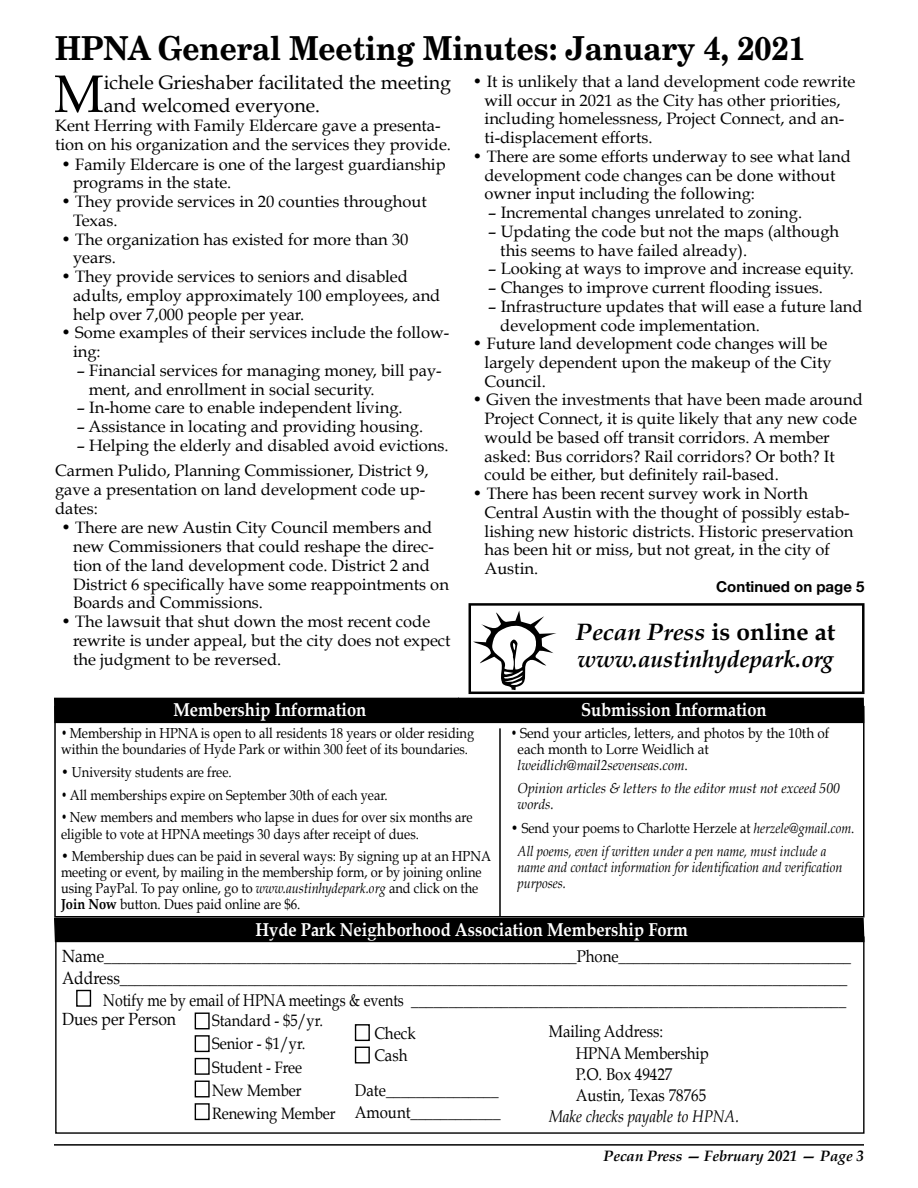
<style>
.page{position:relative;width:918px;height:1188px;background:#fff}
.page>*{position:absolute;margin:0;border:0;box-sizing:border-box;transform-origin:0 0}
.t1{font:52.8px "Book Antiqua";color:#000}
.t2{font:700 33px "New Century Schlbk";color:#000;scale:.9 1}
.t3{font:italic 700 23.7px/26.7px "Book Antiqua";color:#000;scale:1.04 1}
.t4{font:19.5px/23.2px "Book Antiqua";color:#000}
.t5{font:700 18.6px "Book Antiqua";color:#fff;scale:.89 1}
.t6{font:17.7px "Book Antiqua";color:#000;scale:.89 1}
.t7{font:16.95px/22px "Book Antiqua";color:#000;scale:.89 1}
.t8{font:italic 16.95px "Book Antiqua";color:#000;scale:.89 1}
.t9{font:16.5px/18.8px "Book Antiqua";color:#000}
.t10{font:16.5px/23.4px "Book Antiqua";color:#000;scale:.89 1}
.t11{font:italic 700 15px "Book Antiqua";color:#000}
.t12{font:700 15px "Helvetica Neue";color:#000}
.t13{font:14.4px/16px "Book Antiqua";color:#000;scale:.71 1}
.t14{font:14.4px/16px "Book Antiqua";color:#000;scale:.89 1}
.t15{font:italic 14.4px/23.2px "Book Antiqua";color:#000;scale:.88 1}
.t16{font:14.4px/16px "Book Antiqua";color:#000;scale:.75 1}
.t17{font:italic 14.4px/16px "Book Antiqua";color:#000;scale:.93 1}
.s1{font-style:normal}
.s2{font-style:italic}
.s3{font-weight:700}
.s4{font-size:17.7px}
</style>
<div class="page">
<hr style="left:54px;top:1144px;width:810px;height:2px;background:#000">
<div style="left:54px;top:918px;width:811px;height:25px;background:#000"></div>
<div style="left:54px;top:706px;width:811px;height:212px;border:2px solid #000"></div>
<div style="left:55px;top:698px;width:404px;height:24px;background:#000"></div>
<div style="left:54px;top:698px;width:405px;height:25px;border:1px solid #000"></div>
<div style="left:459px;top:698px;width:405px;height:24px;background:#000"></div>
<div style="left:458px;top:698px;width:406px;height:25px;border:1px solid #000"></div>
<hr style="left:499px;top:728px;width:2px;height:188px;background:#000">
<svg style="left:473px;top:611px;width:83px;height:79px"></svg>
<div style="left:469px;top:603px;width:396px;height:91px;border:2px solid #000"></div>
<div style="left:55px;top:936px;width:810px;height:198px;border:1px solid #000"></div>
<svg style="left:194px;top:1012px;width:16px;height:18px"></svg>
<svg style="left:76px;top:989px;width:16px;height:18px"></svg>
<div style="left:195px;top:1081px;width:15px;height:16px;border:1px solid #000"></div>
<div style="left:195px;top:1035px;width:15px;height:17px;border:1px solid #000"></div>
<div style="left:195px;top:1103px;width:15px;height:17px;border:1px solid #000"></div>
<svg style="left:354px;top:1024px;width:16px;height:40px"></svg>
<div style="left:195px;top:1058px;width:15px;height:17px;border:1px solid #000"></div>
<h2 class="t2" style="left:55px;top:27px;width:836px">HPNA General Meeting Minutes: January 4, 2021</h2>
<h1 class="t1" style="left:54px;top:61px;width:51px">M</h1>
<p class="t4" style="left:104px;top:70px;width:349px">ichele Grieshaber facilitated the meeting and welcomed everyone.</p>
<p class="t9" style="left:55px;top:116px;width:398px">Kent Herring with Family Eldercare gave a presenta&shy;tion on his organization and the services they provide.</p>
<p class="t9" style="left:73px;top:155px;width:374px;text-indent:-12px">• Family Eldercare is one of the largest guardianship programs in the state.</p>
<p class="t9" style="left:73px;top:192px;width:355px;text-indent:-12px">• They provide services in 20 counties throughout<br>Texas.</p>
<p class="t9" style="left:73px;top:230px;width:337px;text-indent:-12px">• The organization has existed for more than 30 years.</p>
<p class="t9" style="left:73px;top:267px;width:369px;text-indent:-12px">• They provide services to seniors and disabled adults, employ approximately 100 employees, and help over 7,000 people per year.</p>
<p class="t9" style="left:73px;top:323px;width:378px;text-indent:-12px">• Some examples of their services include the follow&shy;ing:</p>
<p class="t9" style="left:89px;top:361px;width:354px;text-indent:-12px">– Financial services for managing money, bill pay&shy;ment, and enrollment in social security.</p>
<p class="t9" style="left:77px;top:398px;width:327px">– In-home care to enable independent living.</p>
<p class="t9" style="left:77px;top:417px;width:348px">– Assistance in locating and providing housing.</p>
<p class="t9" style="left:55px;top:433px;width:395px;line-height:25.5px;text-indent:22px">– Helping the elderly and disabled avoid evictions.<br>Carmen Pulido, Planning Commissioner, District 9,</p>
<p class="t9" style="left:55px;top:480px;width:372px">gave a presentation on land development code up&shy;dates:</p>
<p class="t9" style="left:73px;top:518px;width:377px;text-indent:-12px">• There are new Austin City Council members and new Commissioners that could reshape the direc&shy;tion of the land development code. District 2 and District 6 specifically have some reappointments on Boards and Commissions.</p>
<p class="t9" style="left:73px;top:612px;width:379px;text-indent:-12px">• The lawsuit that shut down the most recent code rewrite is under appeal, but the city does not expect the judgment to be reversed.</p>
<p class="t9" style="left:485px;top:72px;width:372px;text-indent:-12px">• It is unlikely that a land development code rewrite will occur in 2021 as the City has other priorities, including homelessness, Project Connect, and an&shy;ti-displacement efforts.</p>
<p class="t9" style="left:485px;top:147px;width:368px;text-indent:-12px">• There are some efforts underway to see what land development code changes can be done without owner input including the following:</p>
<p class="t9" style="left:488px;top:203px;width:315px">– Incremental changes unrelated to zoning.</p>
<p class="t9" style="left:500px;top:222px;width:340px;text-indent:-12px">– Updating the code but not the maps (although this seems to have failed already).</p>
<p class="t9" style="left:488px;top:259px;width:367px">– Looking at ways to improve and increase equity.</p>
<p class="t9" style="left:488px;top:278px;width:336px">– Changes to improve current flooding issues.</p>
<p class="t9" style="left:500px;top:297px;width:364px;text-indent:-12px">– Infrastructure updates that will ease a future land development code implementation.</p>
<p class="t9" style="left:485px;top:334px;width:349px;text-indent:-12px">• Future land development code changes will be largely dependent upon the makeup of the City<br>Council.</p>
<p class="t9" style="left:485px;top:391px;width:380px;text-indent:-12px">• Given the investments that have been made around Project Connect, it is quite likely that any new code would be based off transit corridors. A member asked: Bus corridors? Rail corridors? Or both? It could be either, but definitely rail-based.</p>
<p class="t9" style="left:485px;top:484px;width:370px;text-indent:-12px">• There has been recent survey work in North Central Austin with the thought of possibly estab&shy;lishing new historic districts. Historic preservation has been hit or miss, but not great, in the city of Austin.</p>
<p class="t12" style="left:716px;top:573px;width:150px">Continued on page 5</p>
<h3 class="t3" style="left:576px;top:619px;width:251px">Pecan Press <span class="s1">is online at </span>www.austinhydepark.org</h3>
<p class="t5" style="left:173px;top:699px;width:218px">Membership Information</p>
<p class="t5" style="left:581px;top:699px;width:210px">Submission Information</p>
<p class="t13" style="left:61px;top:725px;width:583px">• Membership in HPNA is open to all residents 18 years or older residing within the boundaries of Hyde Park or within 300 feet of its boundaries.</p>
<p class="t14" style="left:61px;top:764px;width:193px">• University students are free.</p>
<p class="t13" style="left:61px;top:787px;width:462px">• All memberships expire on September 30th of each year.</p>
<p class="t13" style="left:61px;top:810px;width:581px">• New members and members who lapse in dues for over six months are eligible to vote at HPNA meetings 30 days after receipt of dues.</p>
<p class="t14" style="left:61px;top:848px;width:485px">• Membership dues can be paid in several ways: By signing up at an HPNA meeting or event, by mailing in the membership form, or by joining online using PayPal. To pay online, go to <span class="s2">www.austinhydepark.org</span> and click on the <span class="s3">Join Now</span> button. Dues paid online are $6.</p>
<p class="t16" style="left:518px;top:725px;width:417px;text-indent:-7px">• Send your articles, letters, and photos by the 10th of each month to Lorre Weidlich at <span class="s2">lweidlich@mail2sevenseas.com</span>.</p>
<p class="t17" style="left:518px;top:781px;width:348px">Opinion articles &amp; letters to the editor must not exceed 500 words.</p>
<p class="t15" style="left:518px;top:816px;width:384px;text-indent:-7px"><span class="s1">• Send your poems to Charlotte Herzele at</span> herzele@gmail.com<span class="s1">.<br></span>All poems, even if written under a pen name, must include a</p>
<p class="t15" style="left:518px;top:859px;width:371px;line-height:16px">name and contact information for identification and verification purposes.</p>
<p class="t5" style="left:256px;top:919px;width:487px">Hyde Park Neighborhood Association Membership Form</p>
<p class="t7" style="left:62px;top:945px;width:888px;text-align:right"><span class="s4">Name</span>_______________________________________________________________Phone_______________________________<br><span class="s4">Address</span>_________________________________________________________________________________________________<br>Notify me by email of HPNA meetings &amp; events __________________________________________________________</p>
<p class="t6" style="left:62px;top:1008px;width:130px">Dues per Person</p>
<p class="t10" style="left:212px;top:1009px;width:140px">Standard - $5/yr.<br>Senior - $1/yr.<br>Student - Free<br>New Member<br>Renewing Member</p>
<p class="t7" style="left:576px;top:1021px;width:151px;line-height:21.1px;text-indent:-27px">Mailing Address:<br>HPNA Membership<br>P.O. Box 49427<br>Austin, Texas 78765</p>
<p class="t8" style="left:549px;top:1106px;width:215px">Make checks payable to HPNA.</p>
<p class="t7" style="left:374px;top:1022px;width:48px">Check<br>Cash</p>
<p class="t7" style="left:355px;top:1079px;width:165px">Date_______________<br>Amount____________</p>
<p class="t11" style="left:603px;top:1147px;width:262px">Pecan Press — February 2021 — Page 3</p>
</div>
